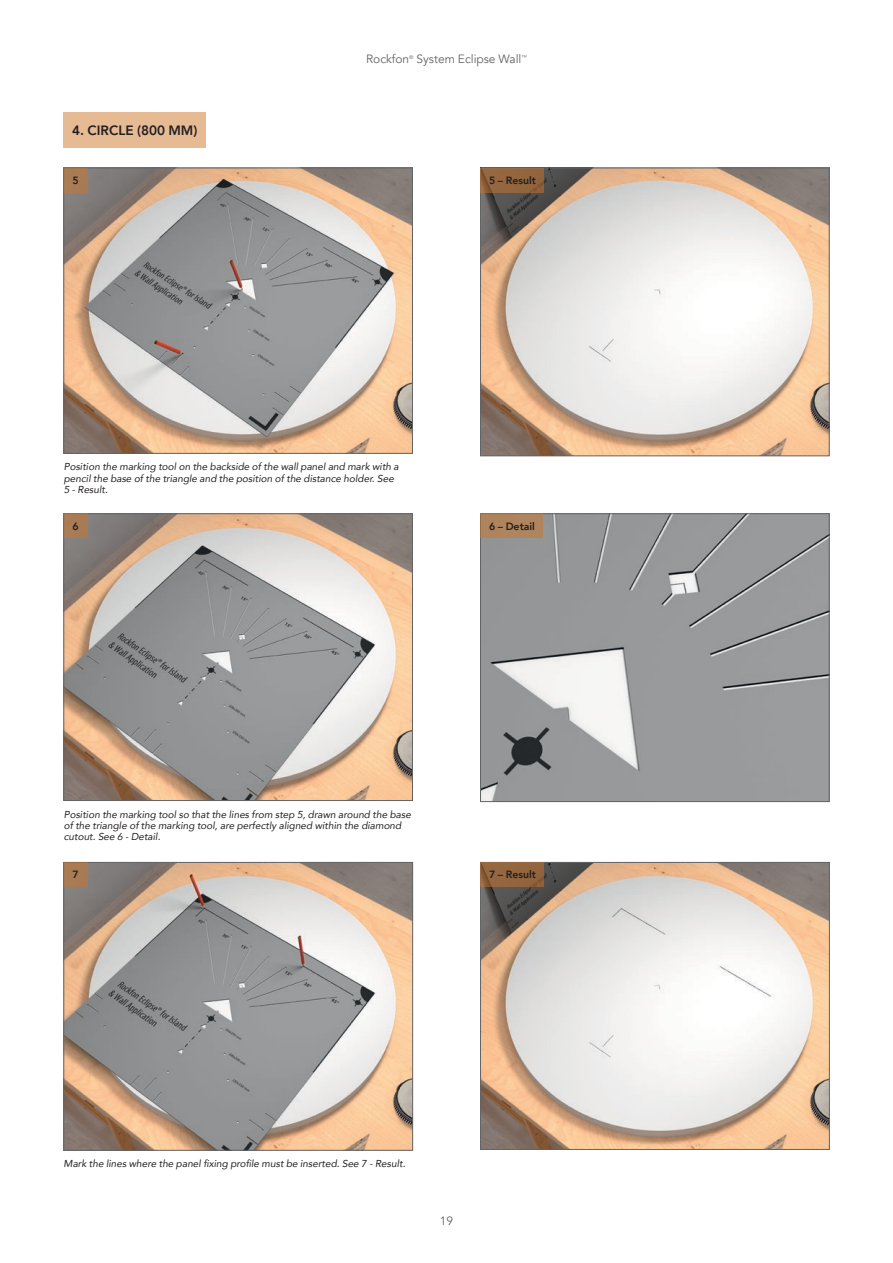
<style>
.page{position:relative;width:893px;height:1263px;background:#fff}
.page>*{position:absolute;margin:0;border:0;box-sizing:border-box;transform-origin:0 0}
.t1{font:800 13.5px "Avenir";color:#231f20}
.t2{font:12px "Avenir";color:#636466}
.t3{font:800 10.5px "Avenir";color:#231f20}
.t4{font:italic 10.05px/11.2px "Avenir";color:#231f20}
.t5{font:5.4px "Avenir";color:#636466}
</style>
<div class="page">
<img style="left:482px;top:864px;width:345px;height:283px">
<div style="left:480px;top:862px;width:349px;height:287px;border:1px solid #636466"></div>
<img style="left:66px;top:864px;width:345px;height:284px">
<div style="left:64px;top:862px;width:349px;height:288px;border:1px solid #636466"></div>
<img style="left:482px;top:515px;width:345px;height:285px">
<div style="left:480px;top:513px;width:349px;height:289px;border:1px solid #636466"></div>
<img style="left:66px;top:515px;width:345px;height:284px">
<div style="left:64px;top:513px;width:349px;height:288px;border:1px solid #636466"></div>
<img style="left:66px;top:170px;width:345px;height:281px">
<div style="left:64px;top:168px;width:349px;height:285px;border:1px solid #636466"></div>
<img style="left:482px;top:170px;width:345px;height:284px">
<div style="left:480px;top:168px;width:349px;height:288px;border:1px solid #636466"></div>
<div style="left:64px;top:168px;width:23px;height:24px;background:#aa7c54"></div>
<div style="left:64px;top:514px;width:23px;height:24px;background:#aa7c54"></div>
<div style="left:64px;top:862px;width:23px;height:25px;background:#aa7c54"></div>
<svg style="left:480px;top:168px;width:64px;height:24px;background:#91643d"></svg>
<svg style="left:480px;top:862px;width:64px;height:25px;background:#91643e"></svg>
<div style="left:64px;top:113px;width:142px;height:35px;background:#e6ba93"></div>
<div style="left:480px;top:514px;width:63px;height:24px;background:#af845e"></div>
<h1 class="t1" style="left:72px;top:120px;width:127px">4. CIRCLE (800 MM)</h1>
<p class="t3" style="left:73px;top:172px;width:8px">5</p>
<p class="t2" style="left:366px;top:52px;width:45px">Rockfon</p>
<p class="t5" style="left:409px;top:54px;width:6px">®</p>
<p class="t2" style="left:416px;top:52px;width:106px">System Eclipse Wall</p>
<p class="t5" style="left:521px;top:54px;width:7px">™</p>
<p class="t3" style="left:489px;top:172px;width:48px">5 – Result</p>
<p class="t4" style="left:64px;top:461px;width:336px">Position the marking tool on the backside of the wall panel and mark with a pencil the base of the triangle and the position of the distance holder. See<br>5 - Result.</p>
<p class="t3" style="left:73px;top:518px;width:8px">6</p>
<p class="t3" style="left:489px;top:518px;width:47px">6 – Detail</p>
<p class="t4" style="left:64px;top:808px;width:349px">Position the marking tool so that the lines from step 5, drawn around the base of the triangle of the marking tool, are perfectly aligned within the diamond cutout. See 6 - Detail.</p>
<p class="t3" style="left:73px;top:866px;width:8px">7</p>
<p class="t3" style="left:489px;top:866px;width:48px">7 – Result</p>
<p class="t4" style="left:64px;top:1158px;width:343px">Mark the lines where the panel fixing profile must be inserted. See 7 - Result.</p>
<p class="t2" style="left:440px;top:1213px;width:15px">19</p>
</div>
